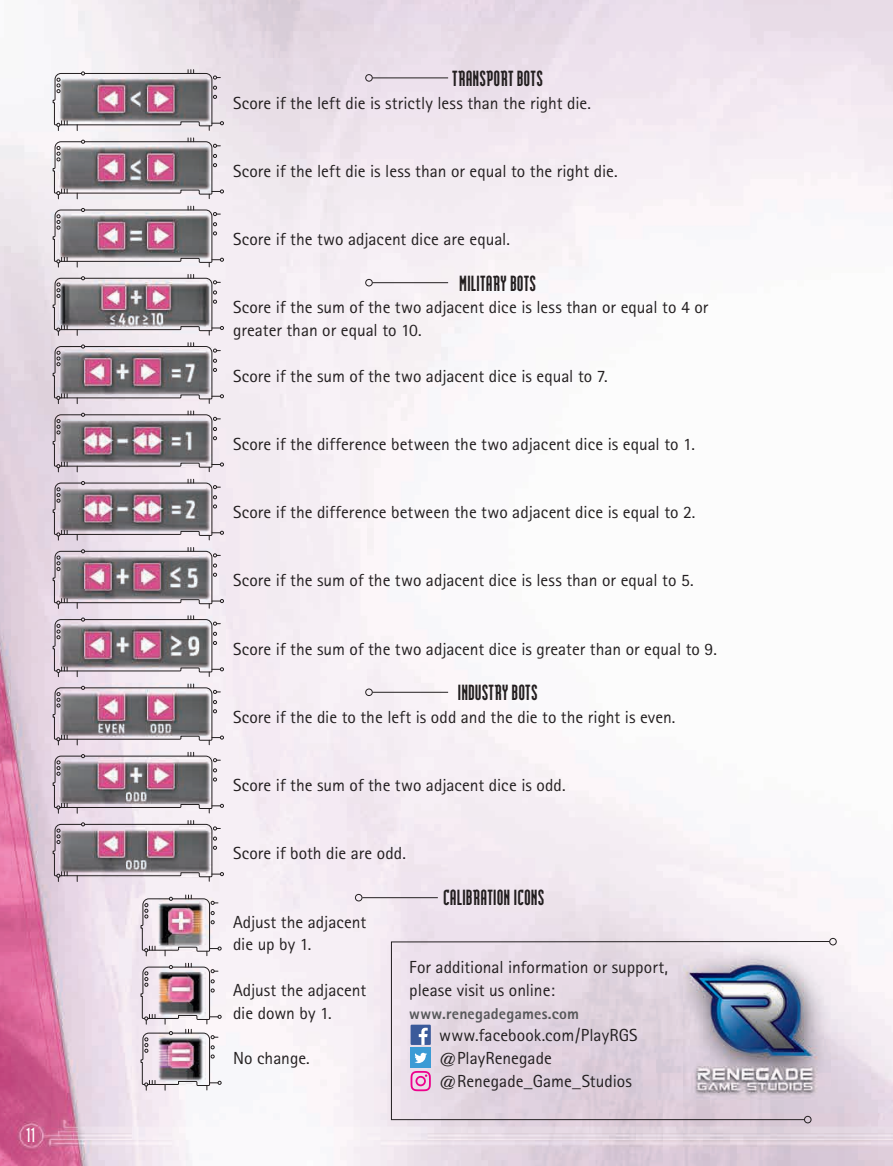
<style>
.page{position:relative;width:893px;height:1166px;background:#fff}
.page>*{position:absolute;margin:0;border:0;box-sizing:border-box;transform-origin:0 0}
.t1{font:900 26.25px "Modula";letter-spacing:.005em;color:#231f20}
.t2{font:700 24.5px "Modula";color:#fff}
.t3{font:17.5px/22.8px "Rotis Sans Serif";color:#231f20}
.t4{font:800 15.75px "Rotis Sans Serif";letter-spacing:.01em;color:#57585a}
</style>
<div class="page">
<img style="left:0;top:0;width:893px;height:1166px">
<svg style="left:391px;top:940px;width:439px;height:180px;background:#cec6d4"></svg>
<div style="left:411px;top:1048px;width:20px;height:20px;background:#3c9bd5"></div>
<svg style="left:414px;top:1053px;width:13px;height:10px"></svg>
<svg style="left:411px;top:1071px;width:20px;height:20px"></svg>
<div style="left:411px;top:1024px;width:20px;height:21px;background:#3b5a9a"></div>
<svg style="left:419px;top:1028px;width:9px;height:17px"></svg>
<svg style="left:53px;top:70px;width:171px;height:61px;background:#a6979f"></svg>
<svg style="left:53px;top:138px;width:171px;height:61px;background:#a899a1"></svg>
<svg style="left:53px;top:206px;width:171px;height:61px;background:#a798a0"></svg>
<svg style="left:53px;top:274px;width:171px;height:61px;background:#a4979e"></svg>
<svg style="left:53px;top:343px;width:171px;height:61px;background:#a7969f"></svg>
<svg style="left:53px;top:411px;width:171px;height:61px;background:#a698a0"></svg>
<svg style="left:53px;top:479px;width:171px;height:61px;background:#a698a1"></svg>
<svg style="left:53px;top:547px;width:171px;height:61px;background:#a897a1"></svg>
<svg style="left:53px;top:616px;width:171px;height:61px;background:#a998a2"></svg>
<svg style="left:53px;top:684px;width:171px;height:61px;background:#a897a1"></svg>
<svg style="left:53px;top:752px;width:171px;height:61px;background:#a797a0"></svg>
<svg style="left:53px;top:820px;width:171px;height:61px;background:#a6959f"></svg>
<hr style="left:373px;top:77px;width:75px;height:1px;background:#231f20">
<div style="left:365px;top:74px;width:8px;height:8px;border:1px solid #231f20;border-radius:50%"></div>
<hr style="left:373px;top:282px;width:75px;height:1px;background:#231f20">
<div style="left:365px;top:279px;width:8px;height:7px;border:1px solid #231f20;border-radius:50%"></div>
<hr style="left:373px;top:692px;width:75px;height:1px;background:#231f20">
<div style="left:365px;top:689px;width:8px;height:7px;border:1px solid #231f20;border-radius:50%"></div>
<hr style="left:362px;top:897px;width:76px;height:1px;background:#231f20">
<div style="left:355px;top:894px;width:7px;height:7px;border:1px solid #231f20;border-radius:50%"></div>
<img style="left:141px;top:895px;width:80px;height:61px">
<img style="left:141px;top:963px;width:80px;height:127px">
<div style="left:829px;top:938px;width:8px;height:7px;border:1px solid #231f20;border-radius:50%"></div>
<div style="left:804px;top:1116px;width:7px;height:7px;border:1px solid #231f20;border-radius:50%"></div>
<h2 class="t2" style="left:27px;top:1124px;width:11px">11</h2>
<h1 class="t1" style="left:452px;top:66px;width:92px">TRANSPORT BOTS</h1>
<p class="t3" style="left:233px;top:91px;width:359px">Score if the left die is strictly less than the right die.</p>
<p class="t3" style="left:233px;top:159px;width:386px">Score if the left die is less than or equal to the right die.</p>
<p class="t3" style="left:233px;top:228px;width:279px">Score if the two adjacent dice are equal.</p>
<h1 class="t1" style="left:459px;top:271px;width:78px">MILITARY BOTS</h1>
<p class="t3" style="left:233px;top:296px;width:477px">Score if the sum of the two adjacent dice is less than or equal to 4 or greater than or equal to 10.</p>
<p class="t3" style="left:233px;top:364px;width:376px">Score if the sum of the two adjacent dice is equal to 7.</p>
<p class="t3" style="left:233px;top:432px;width:463px">Score if the difference between the two adjacent dice is equal to 1.</p>
<p class="t3" style="left:233px;top:501px;width:464px">Score if the difference between the two adjacent dice is equal to 2.</p>
<p class="t3" style="left:233px;top:569px;width:462px">Score if the sum of the two adjacent dice is less than or equal to 5.</p>
<p class="t3" style="left:233px;top:637px;width:485px">Score if the sum of the two adjacent dice is greater than or equal to 9.</p>
<h1 class="t1" style="left:458px;top:680px;width:82px">INDUSTRY BOTS</h1>
<p class="t3" style="left:233px;top:705px;width:444px">Score if the die to the left is odd and the die to the right is even.</p>
<p class="t3" style="left:233px;top:774px;width:334px">Score if the sum of the two adjacent dice is odd.</p>
<p class="t3" style="left:233px;top:842px;width:174px">Score if both die are odd.</p>
<h1 class="t1" style="left:443px;top:885px;width:102px">CALIBRATION ICONS</h1>
<p class="t3" style="left:233px;top:910px;width:135px">Adjust the adjacent die up by 1.</p>
<p class="t3" style="left:233px;top:978px;width:135px">Adjust the adjacent die down by 1.</p>
<p class="t3" style="left:233px;top:1047px;width:78px">No change.</p>
<p class="t3" style="left:409px;top:956px;width:260px">For additional information or support, please visit us online:</p>
<p class="t4" style="left:409px;top:1003px;width:171px">www.renegadegames.com</p>
<p class="t3" style="left:439px;top:1024px;width:200px">www.facebook.com/PlayRGS @PlayRenegade @Renegade_Game_Studios</p>
</div>
